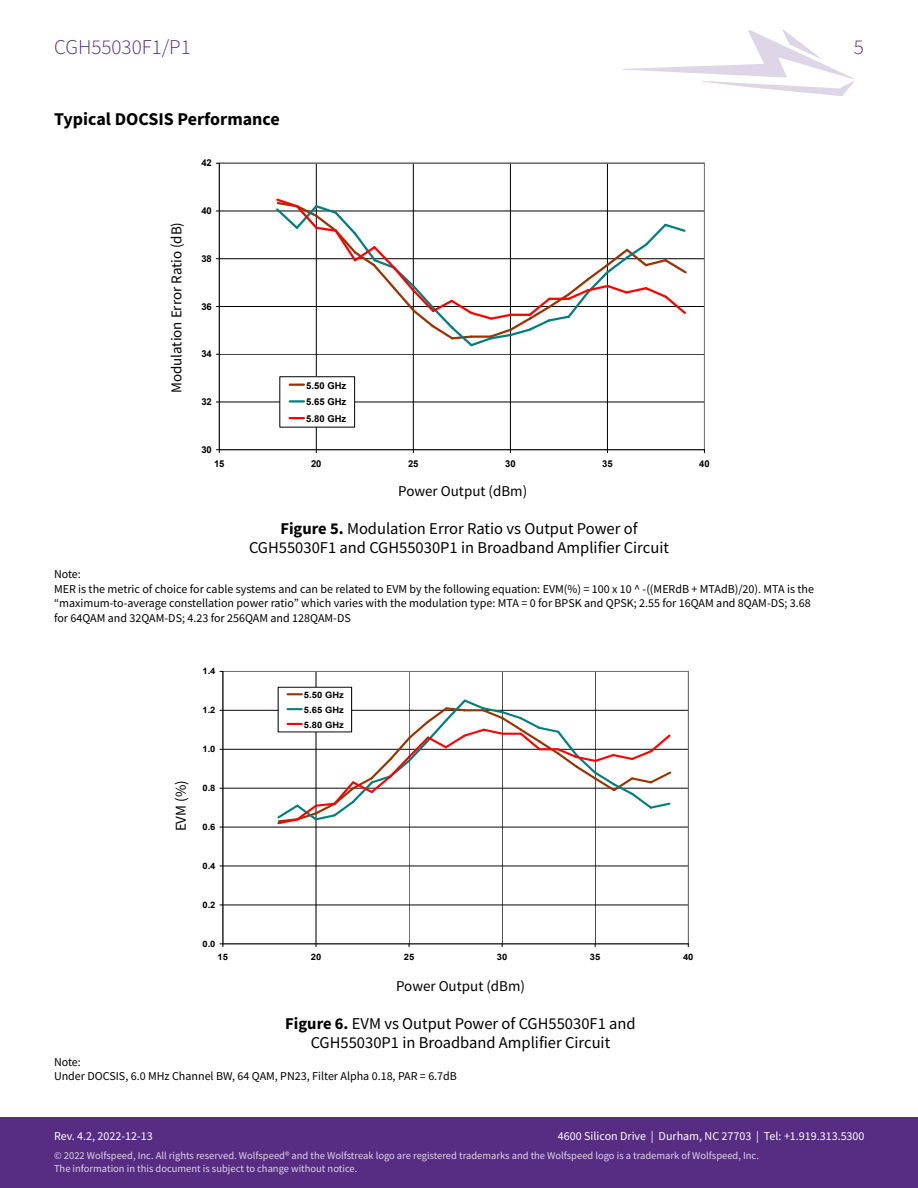
<style>
.page{position:relative;width:918px;height:1188px;background:#fff}
.page>*{position:absolute;margin:0;border:0;box-sizing:border-box;transform-origin:0 0}
.t1{font:300 21px "Source Sans Pro";color:#572c83}
.t2{font:700 18px "Source Sans Pro";color:#000}
.t3{font:16.5px/19.8px "Source Sans Pro";color:#000;text-align:center}
.t4{font:15px "Source Sans Pro";color:#000}
.t5{font:12px/14.4px "Source Sans Pro";color:#000}
.t6{font:12px "Source Sans Pro";color:#fff}
.t7{font:10.5px/12.6px "Source Sans Pro";color:#fff}
.t8{font:700 9.45px/16.8px "Arial";letter-spacing:.005em;color:#000;text-align:justify}
.t9{font:700 8.85px/14.9px "Arial";letter-spacing:.005em;color:#000;text-align:justify;scale:1.07 1}
.s1{font-weight:700}
</style>
<div class="page">
<svg style="left:622px;top:29px;width:232px;height:67px"></svg>
<div style="left:0;top:1118px;width:918px;height:70px;background:#572c83"></div>
<svg style="left:222px;top:671px;width:467px;height:273px"></svg>
<hr style="left:223px;top:671px;width:1px;height:273px;background:#000">
<hr style="left:223px;top:944px;width:465px;height:1px;background:#000">
<div style="left:278px;top:687px;width:74px;height:45px;background:#fff"></div>
<svg style="left:275px;top:693px;width:398px;height:133px"></svg>
<svg style="left:219px;top:162px;width:486px;height:288px"></svg>
<hr style="left:219px;top:163px;width:1px;height:287px;background:#000">
<hr style="left:219px;top:449px;width:485px;height:1px;background:#000">
<svg style="left:274px;top:197px;width:415px;height:151px"></svg>
<div style="left:280px;top:377px;width:75px;height:50px;background:#fff"></div>
<svg style="left:290px;top:384px;width:14px;height:2px"></svg>
<hr style="left:290px;top:400px;width:14px;height:3px;background:#007f7f">
<svg style="left:290px;top:417px;width:14px;height:2px"></svg>
<h1 class="t1" style="left:54px;top:39px;width:138px">CGH55030F1/P1</h1>
<h1 class="t1" style="left:854px;top:39px;width:12px">5</h1>
<h2 class="t2" style="left:54px;top:112px;width:227px">Typical DOCSIS Performance</h2>
<p class="t8" style="left:201px;top:155px;width:12px">42</p>
<p class="t4" style="left:170px;top:393px;width:173px;rotate:-90deg">Modulation Error Ratio (dB)</p>
<p class="t8" style="left:201px;top:203px;width:12px">40</p>
<p class="t8" style="left:201px;top:251px;width:12px">38</p>
<p class="t8" style="left:201px;top:299px;width:12px">36</p>
<p class="t8" style="left:201px;top:346px;width:12px">34</p>
<p class="t8" style="left:201px;top:394px;width:12px">32</p>
<p class="t8" style="left:201px;top:442px;width:12px">30</p>
<p class="t8" style="left:306px;top:378px;width:42px">5.50 GHz 5.65 GHz 5.80 GHz</p>
<p class="t8" style="left:214px;top:456px;width:12px">15</p>
<p class="t8" style="left:311px;top:456px;width:12px">20</p>
<p class="t8" style="left:408px;top:456px;width:12px">25</p>
<p class="t8" style="left:505px;top:456px;width:12px">30</p>
<p class="t8" style="left:602px;top:456px;width:12px">35</p>
<p class="t8" style="left:699px;top:456px;width:12px">40</p>
<p class="t4" style="left:398px;top:485px;width:130px">Power Output (dBm)</p>
<h3 class="t3" style="left:249px;top:519px;width:421px"><span class="s1">Figure 5.</span> Modulation Error Ratio vs Output Power of<br>CGH55030F1 and CGH55030P1 in Broadband Amplifier Circuit</h3>
<p class="t5" style="left:54px;top:568px;width:762px">Note:<br>MER is the metric of choice for cable systems and can be related to EVM by the following equation: EVM(%) = 100 x 10 ^ -((MERdB + MTAdB)/20). MTA is the “maximum-to-average constellation power ratio” which varies with the modulation type: MTA = 0 for BPSK and QPSK; 2.55 for 16QAM and 8QAM-DS; 3.68 for 64QAM and 32QAM-DS; 4.23 for 256QAM and 128QAM-DS</p>
<p class="t4" style="left:175px;top:831px;width:52px;rotate:-90deg">EVM (%)</p>
<p class="t9" style="left:202px;top:665px;width:14px">1.4</p>
<p class="t9" style="left:202px;top:703px;width:14px">1.2</p>
<p class="t9" style="left:202px;top:742px;width:14px">1.0</p>
<p class="t9" style="left:202px;top:781px;width:14px">0.8</p>
<p class="t9" style="left:202px;top:820px;width:14px">0.6</p>
<p class="t9" style="left:202px;top:859px;width:14px">0.4</p>
<p class="t9" style="left:202px;top:898px;width:14px">0.2</p>
<p class="t9" style="left:202px;top:937px;width:14px">0.0</p>
<p class="t9" style="left:304px;top:688px;width:39px">5.50 GHz 5.65 GHz 5.80 GHz</p>
<p class="t9" style="left:218px;top:950px;width:11px">15</p>
<p class="t9" style="left:311px;top:950px;width:11px">20</p>
<p class="t9" style="left:404px;top:950px;width:11px">25</p>
<p class="t9" style="left:497px;top:950px;width:11px">30</p>
<p class="t9" style="left:590px;top:950px;width:11px">35</p>
<p class="t9" style="left:683px;top:950px;width:11px">40</p>
<p class="t4" style="left:396px;top:980px;width:130px">Power Output (dBm)</p>
<h3 class="t3" style="left:285px;top:1015px;width:352px"><span class="s1">Figure 6.</span> EVM vs Output Power of CGH55030F1 and<br>CGH55030P1 in Broadband Amplifier Circuit</h3>
<p class="t5" style="left:54px;top:1055px;width:404px">Note:<br>Under DOCSIS, 6.0 MHz Channel BW, 64 QAM, PN23, Filter Alpha 0.18, PAR = 6.7dB</p>
<p class="t6" style="left:558px;top:1131px;width:308px">4600 Silicon Drive | Durham, NC 27703 | Tel: +1.919.313.5300</p>
<p class="t6" style="left:54px;top:1131px;width:100px">Rev. 4.2, 2022-12-13</p>
<p class="t7" style="left:54px;top:1150px;width:707px">© 2022 Wolfspeed, Inc. All rights reserved. Wolfspeed® and the Wolfstreak logo are registered trademarks and the Wolfspeed logo is a trademark of Wolfspeed, Inc.<br>The information in this document is subject to change without notice.</p>
</div>
